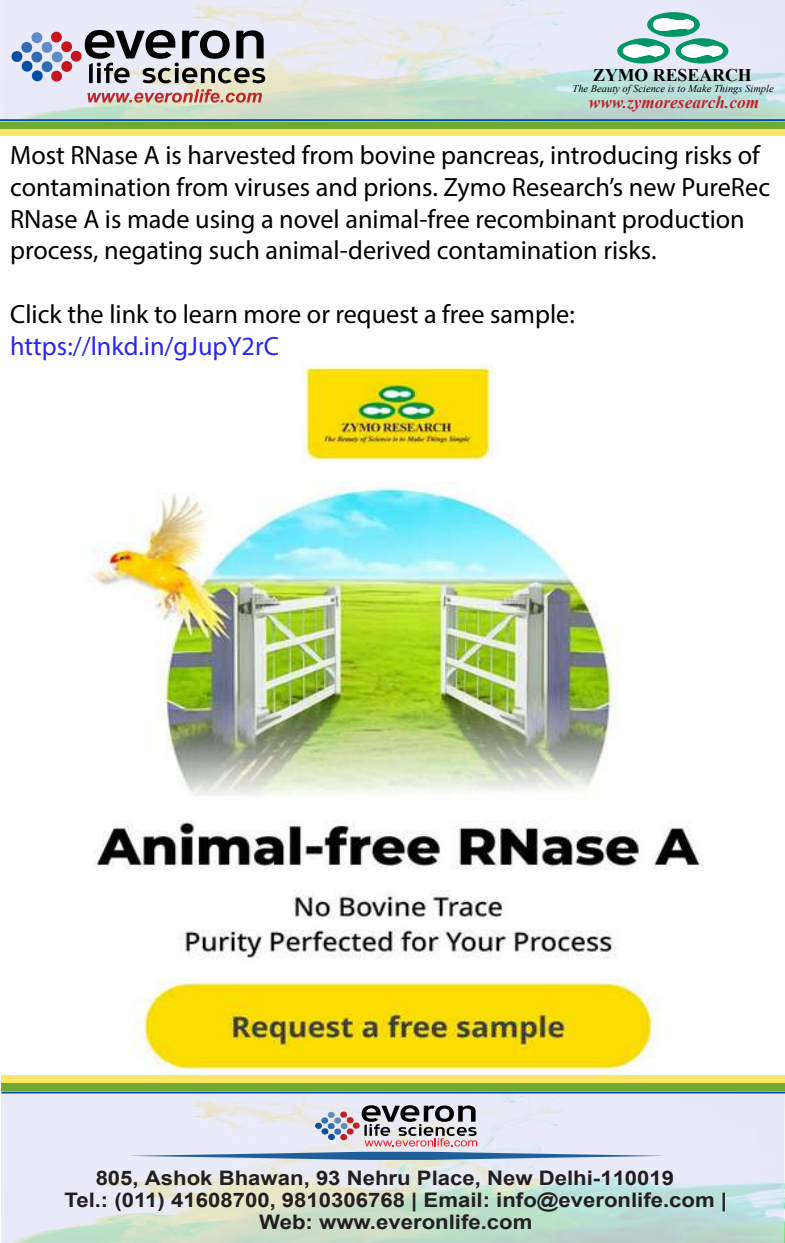
<style>
.page{position:relative;width:785px;height:1243px;background:#fff}
.page>*{position:absolute;margin:0;border:0;box-sizing:border-box;transform-origin:0 0}
.t1{font:26.4px/31.8px "Myriad Pro";color:#000}
.t2{font:26.4px "Myriad Pro";color:#2a26ea}
.t3{font:700 20px "Arial";color:#231f20;scale:1.11 1}
.t4{font:700 17.8px "Times New Roman";color:#000}
.t5{font:italic 700 17.2px "Times New Roman";color:#c02428}
.t6{font:italic 10.4px "Times New Roman";color:#000}
</style>
<div class="page">
<img style="left:8px;top:364px;width:769px;height:730px">
<svg style="left:0;top:0;width:785px;height:129px;background:#d8e4e3"></svg>
<hr style="left:0;top:119px;width:785px;height:2px;background:#014ea2">
<div style="left:0;top:129px;width:785px;height:6px;background:#fee767"></div>
<div style="left:0;top:122px;width:785px;height:6px;background:#6faa33"></div>
<svg style="left:1px;top:1094px;width:783px;height:149px;background:#d9e4e3"></svg>
<hr style="left:1px;top:1091px;width:784px;height:2px;background:#014ea2">
<div style="left:1px;top:1075px;width:784px;height:8px;background:#fee767"></div>
<div style="left:1px;top:1083px;width:784px;height:8px;background:#6faa33"></div>
<svg style="left:128px;top:1105px;width:537px;height:56px;background:#cccfde"></svg>
<svg style="left:11px;top:30px;width:254px;height:53px;background:#9a98a2"></svg>
<svg style="left:615px;top:10px;width:115px;height:54px"></svg>
<svg style="left:87px;top:89px;width:175px;height:14px;background:#d7a09b"></svg>
<p class="t4" style="left:593px;top:62px;width:160px">ZYMO RESEARCH</p>
<p class="t6" style="left:572px;top:81px;width:203px">The Beauty of Science is to Make Things Simple</p>
<p class="t5" style="left:589px;top:91px;width:172px">www.zymoresearch.com</p>
<p class="t1" style="left:10px;top:139px;width:761px">Most RNase A is harvested from bovine pancreas, introducing risks of contamination from viruses and prions. Zymo Research’s new PureRec RNase A is made using a novel animal-free recombinant production process, negating such animal-derived contamination risks.</p>
<p class="t1" style="left:10px;top:298px;width:566px">Click the link to learn more or request a free sample:</p>
<p class="t2" style="left:10px;top:330px;width:270px">https://lnkd.in/gJupY2rC</p>
<p class="t3" style="left:96px;top:1164px;width:523px">805, Ashok Bhawan, 93 Nehru Place, New Delhi-110019</p>
<p class="t3" style="left:64px;top:1186px;width:598px">Tel.: (011) 41608700, 9810306768 | Email: info@everonlife.com |</p>
<p class="t3" style="left:259px;top:1208px;width:248px">Web: www.everonlife.com</p>
</div>
